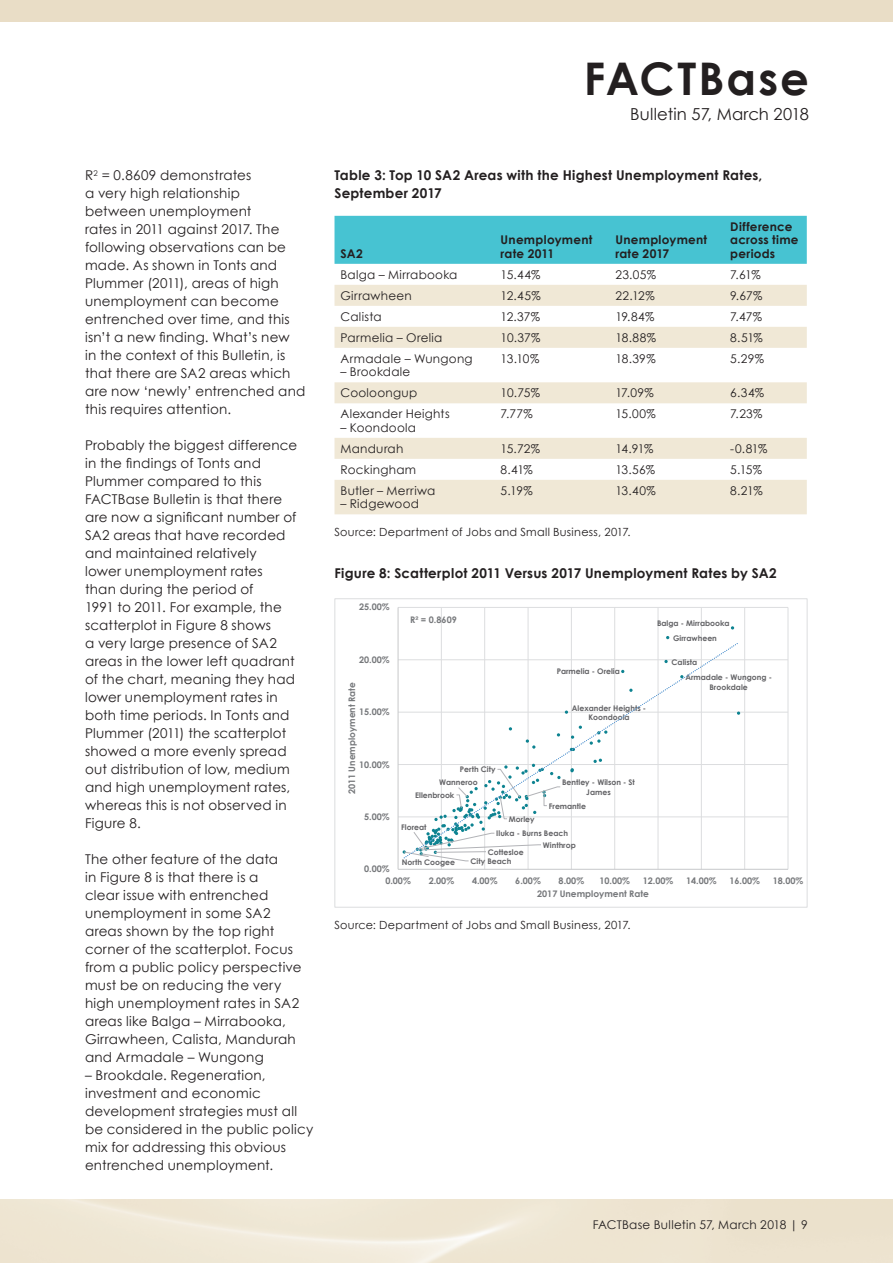
<style>
.page{position:relative;width:893px;height:1263px;background:#fff}
.page>*{position:absolute;margin:0;border:0;box-sizing:border-box;transform-origin:0 0}
.t1{font:700 45px "Century Gothic";letter-spacing:.045em;color:#231f20}
.t2{font:16.5px "Century Gothic";letter-spacing:.01em;color:#231f20}
.t3{font:13.5px/18px "Century Gothic";letter-spacing:.015em;color:#231f20}
.t4{font:700 13.5px/18px "Century Gothic";letter-spacing:.015em;color:#231f20}
.t5{font:12px "Century Gothic";letter-spacing:.02em;color:#231f20}
.t6{font:700 12px/13.5px "Century Gothic";letter-spacing:.02em;color:#231f20}
.t7{font:11.25px "Century Gothic";letter-spacing:.025em;color:#231f20}
.t8{font:700 9px "Century Gothic";color:#76787b}
.t9{font:700 7.8px/9.4px "Century Gothic";color:#636366;text-align:center}
</style>
<div class="page">
<div style="left:0;top:0;width:893px;height:21px;background:#e9ddc6"></div>
<div style="left:334px;top:216px;width:473px;height:48px;background:#47c3d2"></div>
<svg style="left:334px;top:285px;width:473px;height:229px;fill:#f2ebdc"></svg>
<hr style="left:398px;top:817px;width:390px;height:1px;background:#dcdddf">
<hr style="left:398px;top:764px;width:390px;height:1px;background:#dcdddf">
<hr style="left:398px;top:712px;width:390px;height:1px;background:#dcdddf">
<hr style="left:398px;top:659px;width:390px;height:1px;background:#dcdddf">
<hr style="left:398px;top:607px;width:390px;height:1px;background:#dcdddf">
<hr style="left:441px;top:607px;width:1px;height:262px;background:#dcdddf">
<hr style="left:484px;top:607px;width:1px;height:262px;background:#dcdddf">
<hr style="left:528px;top:607px;width:1px;height:262px;background:#dcdddf">
<hr style="left:571px;top:607px;width:1px;height:262px;background:#dcdddf">
<hr style="left:614px;top:607px;width:1px;height:262px;background:#dcdddf">
<hr style="left:658px;top:607px;width:1px;height:262px;background:#dcdddf">
<hr style="left:701px;top:607px;width:1px;height:262px;background:#dcdddf">
<hr style="left:744px;top:607px;width:1px;height:262px;background:#dcdddf">
<hr style="left:788px;top:607px;width:1px;height:262px;background:#dcdddf">
<hr style="left:398px;top:607px;width:1px;height:262px;background:#c7c8ca">
<hr style="left:398px;top:869px;width:390px;height:1px;background:#c7c8ca">
<svg style="left:403px;top:641px;width:337px;height:218px"></svg>
<div style="left:335px;top:599px;width:472px;height:308px;border:1px solid #dcdddf"></div>
<p class="t3" style="left:85px;top:166px;width:222px">R<sup>2</sup> = 0.8609 demonstrates<br>a very high relationship<br>between unemployment<br>rates in 2011 against 2017. The following observations can be made. As shown in Tonts and<br>Plummer (2011), areas of high unemployment can become entrenched over time, and this isn’t a new finding. What’s new<br>in the context of this Bulletin, is that there are SA2 areas which are now ‘newly’ entrenched and this requires attention.</p>
<p class="t3" style="left:85px;top:436px;width:214px">Probably the biggest difference in the findings of Tonts and<br>Plummer compared to this<br>FACTBase Bulletin is that there are now a significant number of<br>SA2 areas that have recorded and maintained relatively<br>lower unemployment rates<br>than during the period of<br>1991 to 2011. For example, the scatterplot in Figure 8 shows<br>a very large presence of SA2 areas in the lower left quadrant of the chart, meaning they had lower unemployment rates in both time periods. In Tonts and<br>Plummer (2011) the scatterplot showed a more evenly spread out distribution of low, medium and high unemployment rates, whereas this is not observed in<br>Figure 8.</p>
<p class="t3" style="left:85px;top:850px;width:218px">The other feature of the data<br>in Figure 8 is that there is a<br>clear issue with entrenched unemployment in some SA2 areas shown by the top right corner of the scatterplot. Focus from a public policy perspective must be on reducing the very high unemployment rates in SA2 areas like Balga – Mirrabooka,<br>Girrawheen, Calista, Mandurah and Armadale – Wungong</p>
<p class="t3" style="left:85px;top:1066px;width:230px">– Brookdale. Regeneration, investment and economic development strategies must all be considered in the public policy mix for addressing this obvious entrenched unemployment.</p>
<h1 class="t1" style="left:584px;top:45px;width:227px">FACTBase</h1>
<p class="t2" style="left:630px;top:102px;width:180px">Bulletin 57, March 2018</p>
<p class="t4" style="left:334px;top:166px;width:429px">Table 3: Top 10 SA2 Areas with the Highest Unemployment Rates,<br>September 2017</p>
<p class="t6" style="left:340px;top:246px;width:24px">SA2</p>
<p class="t6" style="left:501px;top:233px;width:93px">Unemployment rate 2011</p>
<p class="t6" style="left:615px;top:233px;width:93px">Unemployment rate 2017</p>
<p class="t6" style="left:730px;top:219px;width:70px">Difference across time periods</p>
<p class="t5" style="left:340px;top:266px;width:118px">Balga – Mirrabooka</p>
<p class="t5" style="left:501px;top:266px;width:41px">15.44%</p>
<p class="t5" style="left:615px;top:266px;width:42px">23.05%</p>
<p class="t5" style="left:730px;top:266px;width:32px">7.61%</p>
<p class="t5" style="left:340px;top:287px;width:73px">Girrawheen</p>
<p class="t5" style="left:501px;top:287px;width:41px">12.45%</p>
<p class="t5" style="left:615px;top:287px;width:41px">22.12%</p>
<p class="t5" style="left:730px;top:287px;width:34px">9.67%</p>
<p class="t5" style="left:340px;top:308px;width:43px">Calista</p>
<p class="t5" style="left:501px;top:308px;width:41px">12.37%</p>
<p class="t5" style="left:615px;top:308px;width:40px">19.84%</p>
<p class="t5" style="left:730px;top:308px;width:33px">7.47%</p>
<p class="t5" style="left:340px;top:329px;width:103px">Parmelia – Orelia</p>
<p class="t5" style="left:501px;top:329px;width:41px">10.37%</p>
<p class="t5" style="left:615px;top:329px;width:42px">18.88%</p>
<p class="t5" style="left:730px;top:329px;width:34px">8.51%</p>
<p class="t5" style="left:340px;top:350px;width:134px">Armadale – Wungong</p>
<p class="t5" style="left:340px;top:364px;width:71px">– Brookdale</p>
<p class="t5" style="left:501px;top:350px;width:40px">13.10%</p>
<p class="t5" style="left:615px;top:350px;width:42px">18.39%</p>
<p class="t5" style="left:730px;top:350px;width:35px">5.29%</p>
<p class="t5" style="left:340px;top:385px;width:78px">Cooloongup</p>
<p class="t5" style="left:501px;top:385px;width:41px">10.75%</p>
<p class="t5" style="left:615px;top:385px;width:40px">17.09%</p>
<p class="t5" style="left:730px;top:385px;width:35px">6.34%</p>
<p class="t5" style="left:340px;top:406px;width:111px">Alexander Heights</p>
<p class="t5" style="left:340px;top:419px;width:77px">– Koondoola</p>
<p class="t5" style="left:501px;top:406px;width:34px">7.77%</p>
<p class="t5" style="left:615px;top:406px;width:42px">15.00%</p>
<p class="t5" style="left:730px;top:406px;width:34px">7.23%</p>
<p class="t5" style="left:340px;top:440px;width:64px">Mandurah</p>
<p class="t5" style="left:501px;top:440px;width:41px">15.72%</p>
<p class="t5" style="left:615px;top:440px;width:39px">14.91%</p>
<p class="t5" style="left:730px;top:440px;width:39px">-0.81%</p>
<p class="t5" style="left:340px;top:461px;width:77px">Rockingham</p>
<p class="t5" style="left:501px;top:461px;width:34px">8.41%</p>
<p class="t5" style="left:615px;top:461px;width:41px">13.56%</p>
<p class="t5" style="left:730px;top:461px;width:33px">5.15%</p>
<p class="t5" style="left:340px;top:482px;width:96px">Butler – Merriwa</p>
<p class="t5" style="left:340px;top:496px;width:80px">– Ridgewood</p>
<p class="t5" style="left:501px;top:482px;width:34px">5.19%</p>
<p class="t5" style="left:615px;top:482px;width:42px">13.40%</p>
<p class="t5" style="left:730px;top:482px;width:34px">8.21%</p>
<p class="t7" style="left:334px;top:524px;width:298px">Source: Department of Jobs and Small Business, 2017.</p>
<p class="t4" style="left:334px;top:563px;width:444px">Figure 8: Scatterplot 2011 Versus 2017 Unemployment Rates by SA2</p>
<p class="t8" style="left:359px;top:600px;width:32px">25.00%</p>
<p class="t8" style="left:410px;top:613px;width:48px">R² = 0.8609</p>
<p class="t9" style="left:657px;top:618px;width:74px">Balga - Mirrabooka</p>
<p class="t9" style="left:673px;top:633px;width:45px">Girrawheen</p>
<p class="t8" style="left:359px;top:653px;width:32px">20.00%</p>
<p class="t9" style="left:671px;top:657px;width:27px">Calista</p>
<p class="t8" style="left:345px;top:794px;width:113px;rotate:-90deg">2011 Unemployment Rate</p>
<p class="t8" style="left:359px;top:705px;width:32px">15.00%</p>
<p class="t8" style="left:359px;top:757px;width:32px">10.00%</p>
<p class="t9" style="left:460px;top:764px;width:37px">Perth City</p>
<p class="t9" style="left:439px;top:777px;width:40px">Wanneroo</p>
<p class="t9" style="left:415px;top:790px;width:41px">Ellenbrook</p>
<p class="t9" style="left:557px;top:666px;width:65px">Parmelia - Orelia</p>
<p class="t9" style="left:572px;top:703px;width:76px">Alexander Heights -<br>Koondoola</p>
<p class="t9" style="left:562px;top:777px;width:74px">Bentley - Wilson - St<br>James</p>
<p class="t9" style="left:685px;top:672px;width:88px">Armadale - Wungong -<br>Brookdale</p>
<p class="t9" style="left:549px;top:801px;width:39px">Fremantle</p>
<p class="t8" style="left:364px;top:810px;width:27px">5.00%</p>
<p class="t9" style="left:401px;top:821px;width:27px">Floreat</p>
<p class="t9" style="left:509px;top:814px;width:27px">Morley</p>
<p class="t9" style="left:496px;top:828px;width:73px">Iluka - Burns Beach</p>
<p class="t9" style="left:488px;top:847px;width:37px">Cottesloe</p>
<p class="t9" style="left:543px;top:840px;width:34px">Winthrop</p>
<p class="t8" style="left:364px;top:862px;width:27px">0.00%</p>
<p class="t9" style="left:402px;top:857px;width:55px">North Coogee</p>
<p class="t9" style="left:470px;top:856px;width:42px">City Beach</p>
<p class="t8" style="left:385px;top:874px;width:27px">0.00%</p>
<p class="t8" style="left:429px;top:874px;width:27px">2.00%</p>
<p class="t8" style="left:472px;top:874px;width:27px">4.00%</p>
<p class="t8" style="left:515px;top:874px;width:27px">6.00%</p>
<p class="t8" style="left:559px;top:874px;width:27px">8.00%</p>
<p class="t8" style="left:599px;top:874px;width:32px">10.00%</p>
<p class="t8" style="left:643px;top:874px;width:32px">12.00%</p>
<p class="t8" style="left:686px;top:874px;width:32px">14.00%</p>
<p class="t8" style="left:729px;top:874px;width:32px">16.00%</p>
<p class="t8" style="left:773px;top:874px;width:32px">18.00%</p>
<p class="t8" style="left:537px;top:887px;width:113px">2017 Unemployment Rate</p>
<p class="t7" style="left:334px;top:917px;width:298px">Source: Department of Jobs and Small Business, 2017.</p>
<p class="t5" style="left:593px;top:1217px;width:217px">FACTBase Bulletin 57, March 2018 | 9</p>
</div>
